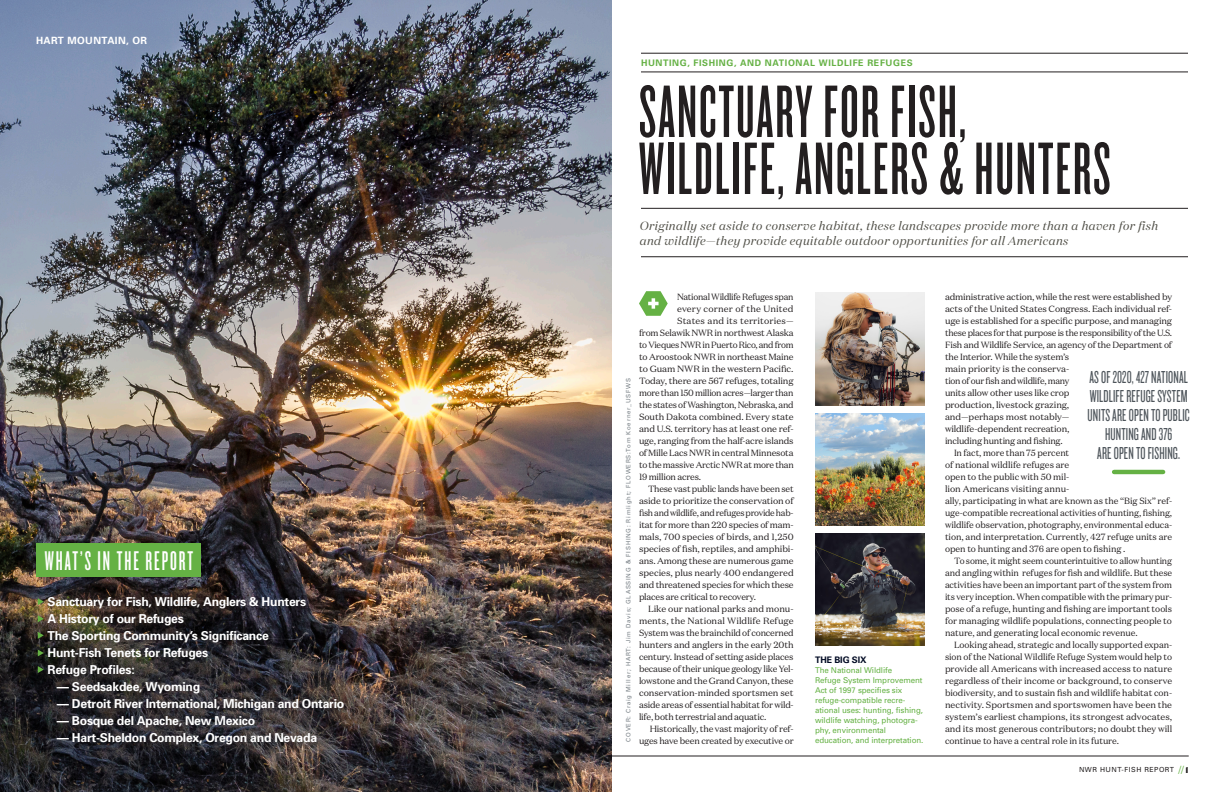
<style>
.page{position:relative;width:1224px;height:792px;background:#fff}
.page>*{position:absolute;margin:0;border:0;box-sizing:border-box;transform-origin:0 0}
.t1{font:77.2px/57px "Knockout 46 Flyweight";letter-spacing:.025em;color:#231f20}
.t2{font:28.2px "Knockout 46 Flyweight";letter-spacing:.07em;color:#fff}
.t3{font:18px/19px "Knockout 27 Junior Bantamwt";letter-spacing:.01em;color:#4d545a;text-align:center;scale:.89 1}
.feature_bodytext{font:700 12.3px "Univers";letter-spacing:-.02em;color:#fff}
.t4{font:italic 12px/15px "Domaine Display";letter-spacing:.04em;color:#4c4b43}
.feature_bodytext-2{font:700 10px "Univers";letter-spacing:.04em;color:#fff}
.feature_bodytext-3{font:9px/12px "Domaine Text";letter-spacing:-.015em;color:#231f20;text-align:justify}
.feature_bodytext-4{font:9px/12px "Domaine Text";letter-spacing:-.015em;color:#231f20;text-align:justify;scale:.96 1}
.feature_bodytext-5{font:9px "Domaine Text";letter-spacing:.015em;color:#231f20}
.feature_bodytext-6{font:700 9px "Univers";letter-spacing:.07em;color:#65b144}
.feature_bodytext-7{font:700 9px "Univers";letter-spacing:-.01em;color:#000a23}
.feature_bodytext-8{font:8px/10px "Univers";letter-spacing:-.01em;color:#65b144}
.t5{font:7px "Univers";letter-spacing:.07em;color:#231f20}
.t6{font:6px "Univers";letter-spacing:.12em;color:#767e84}
.s1{font-size:10px;color:#65b144}
.s2{font-family:"Knockout 90 Ultmt Welterwt";font-size:9px}
</style>
<div class="page">
<hr style="left:36px;top:756px;width:1153px;height:1px;background:#231f20">
<img style="left:0;top:0;width:612px;height:792px">
<hr style="left:641px;top:257px;width:547px;height:1px;background:#231f20">
<hr style="left:641px;top:208px;width:547px;height:1px;background:#231f20">
<hr style="left:641px;top:72px;width:547px;height:1px;background:#231f20">
<hr style="left:641px;top:53px;width:547px;height:1px;background:#231f20">
<img style="left:815px;top:292px;width:110px;height:113px">
<img style="left:815px;top:413px;width:110px;height:113px">
<img style="left:815px;top:533px;width:110px;height:113px">
<svg style="left:639px;top:291px;width:29px;height:25px"></svg>
<hr style="left:1114px;top:470px;width:49px;height:4px;background:#65b144">
<img style="left:0;top:445px;width:533px;height:347px">
<div style="left:36px;top:544px;width:164px;height:33px;background:#65b144"></div>
<div style="left:47px;top:599px;width:301px;height:152px;background:#231f20;opacity:.25"></div>
<svg style="left:38px;top:598px;width:6px;height:7px"></svg>
<svg style="left:38px;top:615px;width:6px;height:7px"></svg>
<svg style="left:38px;top:632px;width:6px;height:7px"></svg>
<svg style="left:38px;top:650px;width:6px;height:6px"></svg>
<svg style="left:38px;top:666px;width:6px;height:7px"></svg>
<p class="feature_bodytext-2" style="left:36px;top:34px;width:113px">HART MOUNTAIN, OR</p>
<p class="t2" style="left:45px;top:545px;width:150px">WHAT’S IN THE REPORT</p>
<p class="feature_bodytext" style="left:48px;top:593px;width:260px">Sanctuary for Fish, Wildlife, Anglers &amp; Hunters</p>
<p class="feature_bodytext" style="left:48px;top:610px;width:138px">A History of our Refuges</p>
<p class="feature_bodytext" style="left:48px;top:627px;width:223px">The Sporting Community’s Significance</p>
<p class="feature_bodytext" style="left:48px;top:644px;width:162px">Hunt-Fish Tenets for Refuges</p>
<p class="feature_bodytext" style="left:48px;top:661px;width:89px">Refuge Profiles:</p>
<p class="feature_bodytext" style="left:57px;top:678px;width:145px">— Seedsakdee, Wyoming</p>
<p class="feature_bodytext" style="left:57px;top:695px;width:289px">— Detroit River International, Michigan and Ontario</p>
<p class="feature_bodytext" style="left:57px;top:712px;width:200px">— Bosque del Apache, New Mexico</p>
<p class="feature_bodytext" style="left:57px;top:729px;width:262px">— Hart-Sheldon Complex, Oregon and Nevada</p>
<p class="feature_bodytext-6" style="left:641px;top:57px;width:273px">HUNTING, FISHING, AND NATIONAL WILDLIFE REFUGES</p>
<p class="t1" style="left:639px;top:82px;width:473px">SANCTUARY FOR FISH,<br>WILDLIFE, ANGLERS &amp; HUNTERS</p>
<p class="t4" style="left:640px;top:218px;width:520px">Originally set aside to conserve habitat, these landscapes provide more than a haven for fish and wildlife—they provide equitable outdoor opportunities for all Americans</p>
<p class="feature_bodytext-3" style="left:677px;top:291px;width:118px">National Wildlife Refuges span</p>
<p class="feature_bodytext-5" style="left:677px;top:303px;width:118px">every corner of the United</p>
<p class="feature_bodytext-5" style="left:677px;top:315px;width:118px">States and its territories—</p>
<p class="feature_bodytext-3" style="left:639px;top:327px;width:156px">from Selawik NWR in northwest Alaska</p>
<p class="feature_bodytext-4" style="left:639px;top:339px;width:163px">to Vieques NWR in Puerto Rico, and from</p>
<p class="feature_bodytext-3" style="left:639px;top:351px;width:156px">to Aroostook NWR in northeast Maine</p>
<p class="feature_bodytext-3" style="left:639px;top:363px;width:156px">to Guam NWR in the western Pacific.</p>
<p class="feature_bodytext-3" style="left:639px;top:375px;width:156px">Today, there are 567 refuges, totaling</p>
<p class="feature_bodytext-3" style="left:639px;top:387px;width:156px">more than 150 million acres—larger than</p>
<p class="feature_bodytext-3" style="left:639px;top:399px;width:156px">the states of Washington, Nebraska, and</p>
<p class="feature_bodytext-3" style="left:639px;top:411px;width:156px">South Dakota combined. Every state</p>
<p class="feature_bodytext-3" style="left:639px;top:423px;width:156px">and U.S. territory has at least one ref-</p>
<p class="feature_bodytext-3" style="left:639px;top:435px;width:156px">uge, ranging from the half-acre islands</p>
<p class="feature_bodytext-3" style="left:639px;top:447px;width:156px">of Mille Lacs NWR in central Minnesota</p>
<p class="feature_bodytext-3" style="left:639px;top:459px;width:156px">to the massive Arctic NWR at more than</p>
<p class="feature_bodytext-3" style="left:639px;top:471px;width:64px">19 million acres.</p>
<p class="feature_bodytext-3" style="left:639px;top:483px;width:156px;text-indent:9px">These vast public lands have been set aside to prioritize the conservation of fish and wildlife, and refuges provide hab&shy;itat for more than 220 species of mam&shy;mals, 700 species of birds, and 1,250 species of fish, reptiles, and amphibi&shy;ans. Among these are numerous game species, plus nearly 400 endangered and threatened species for which these places are critical to recovery.</p>
<p class="feature_bodytext-3" style="left:639px;top:603px;width:156px;text-indent:9px">Like our national parks and monu&shy;ments, the National Wildlife Refuge System was the brainchild of concerned hunters and anglers in the early 20th century. Instead of setting aside places because of their unique geology like Yel&shy;lowstone and the Grand Canyon, these conservation-minded sportsmen set aside areas of essential habitat for wild&shy;life, both terrestrial and aquatic.</p>
<p class="feature_bodytext-3" style="left:639px;top:723px;width:156px;text-align:right">Historically, the vast majority of ref&shy;uges have been created by executive or</p>
<p class="t6" style="left:624px;top:742px;width:365px;rotate:-90deg">COVER: Craig Miller; HART: Jim Davis; GLASSING &amp; FISHING: Rimlight; FLOWERS:Tom Koerner_USFWS</p>
<p class="feature_bodytext-7" style="left:815px;top:654px;width:53px">THE BIG SIX</p>
<p class="feature_bodytext-8" style="left:815px;top:665px;width:110px">The National Wildlife<br>Refuge System Improvement<br>Act of 1997 specifies six refuge-compatible recre&shy;ational uses: hunting, fishing, wildlife watching, photogra&shy;phy, environmental education, and interpretation.</p>
<p class="feature_bodytext-3" style="left:945px;top:291px;width:229px;text-align:left">administrative action, while the rest were established by acts of the United States Congress. Each individual ref&shy;uge is established for a specific purpose, and managing these places for that purpose is the responsibility of the U.S.<br>Fish and Wildlife Service, an agency of the Department of the Interior. While the system’s<br>main priority is the conserva-<br>tion of our fish and wildlife, many<br>units allow other uses like crop<br>production, livestock grazing,<br>and—perhaps most notably—<br>wildlife-dependent recreation,<br>including hunting and fishing.</p>
<p class="feature_bodytext-3" style="left:945px;top:447px;width:229px;text-align:left;text-indent:9px">In fact, more than 75 percent<br>of national wildlife refuges are<br>open to the public with 50 mil-<br>lion Americans visiting annu-<br>ally, participating in what are known as the “Big Six” ref&shy;uge-compatible recreational activities of hunting, fishing, wildlife observation, photography, environmental educa&shy;tion, and interpretation. Currently, 427 refuge units are open to hunting and 376 are open to fishing .</p>
<p class="feature_bodytext-4" style="left:945px;top:555px;width:238px;text-indent:9px">To some, it might seem counterintuitive to allow hunting and angling within refuges for fish and wildlife. But these activities have been an important part of the system from its very inception. When compatible with the primary pur&shy;pose of a refuge, hunting and fishing are important tools for managing wildlife populations, connecting people to nature, and generating local economic revenue.</p>
<p class="feature_bodytext-3" style="left:945px;top:639px;width:229px;text-indent:9px">Looking ahead, strategic and locally supported expan&shy;sion of the National Wildlife Refuge System would help to provide all Americans with increased access to nature regardless of their income or background, to conserve biodiversity, and to sustain fish and wildlife habitat con&shy;nectivity. Sportsmen and sportswomen have been the system’s earliest champions, its strongest advocates, and its most generous contributors; no doubt they will continue to have a central role in its future.</p>
<p class="t3" style="left:1088px;top:368px;width:116px">AS OF 2020, 427 NATIONAL<br>WILDLIFE REFUGE SYSTEM<br>UNITS ARE OPEN TO PUBLIC<br>HUNTING AND 376<br>ARE OPEN TO FISHING.</p>
<p class="t5" style="left:1079px;top:765px;width:110px">NWR HUNT-FISH REPORT <span class="s1">//</span><span class="s2">1</span></p>
</div>
